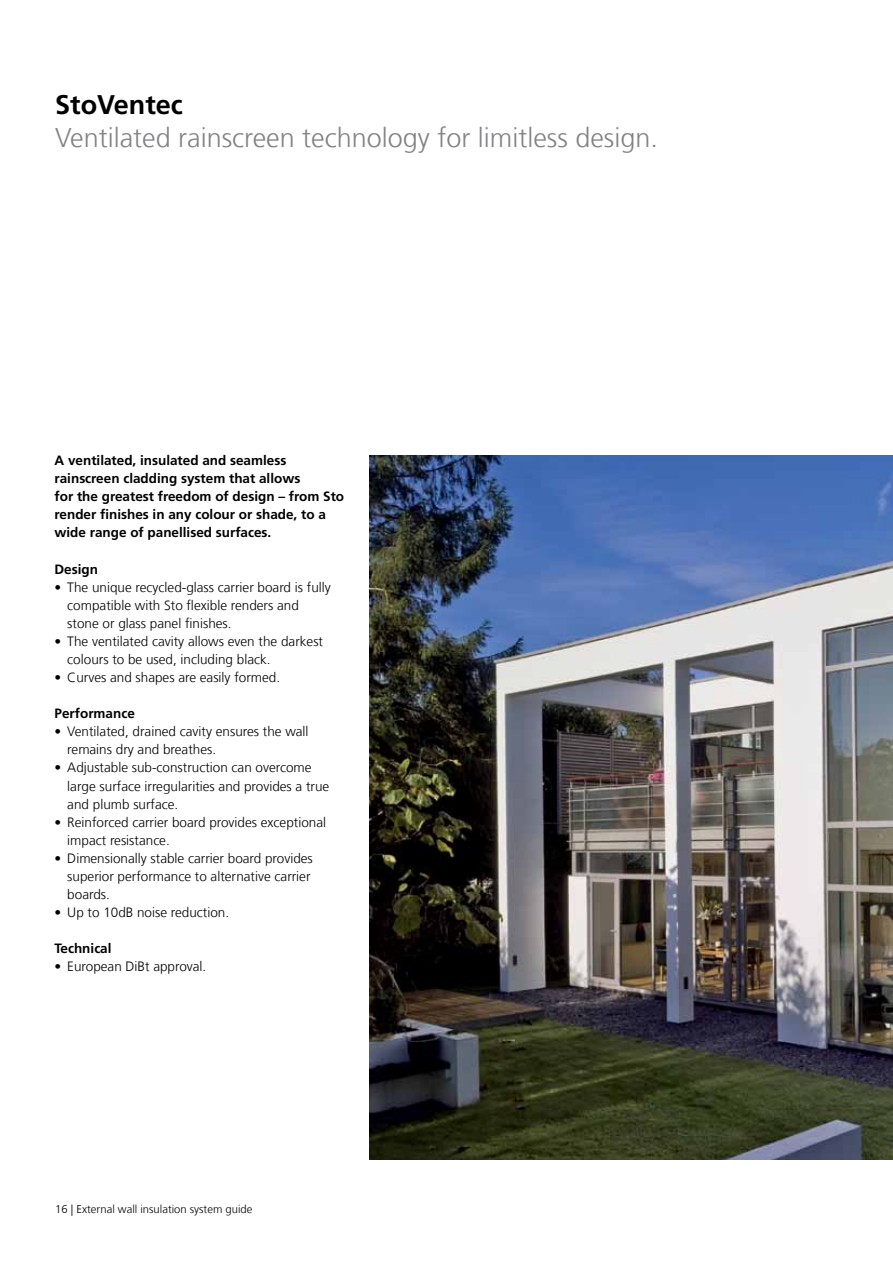
<style>
.page{position:relative;width:893px;height:1263px;background:#fff}
.page>*{position:absolute;margin:0;border:0;box-sizing:border-box;transform-origin:0 0}
.t1{font:300 27px "Sto Frutiger";color:#808285}
.t2{font:700 27px "Sto Frutiger";color:#000}
.t3{font:300 13.5px/18.1px "Sto Frutiger";color:#000}
.t4{font:700 13.5px/18.1px "Sto Frutiger";color:#000}
.t5{font:300 11.25px "Sto Frutiger";color:#000}
</style>
<div class="page">
<img style="left:370px;top:455px;width:523px;height:705px">
<h1 class="t2" style="left:55px;top:89px;width:129px">StoVentec</h1>
<h1 class="t1" style="left:55px;top:122px;width:604px">Ventilated rainscreen technology for limitless design.</h1>
<p class="t4" style="left:55px;top:451px;width:291px">A ventilated, insulated and seamless rainscreen cladding system that allows<br>for the greatest freedom of design – from Sto render finishes in any colour or shade, to a wide range of panellised surfaces.</p>
<p class="t4" style="left:55px;top:560px;width:45px">Design</p>
<p class="t3" style="left:67px;top:578px;width:265px;text-indent:-13px">• The unique recycled-glass carrier board is fully compatible with Sto flexible renders and stone or glass panel finishes.</p>
<p class="t3" style="left:67px;top:632px;width:257px;text-indent:-13px">• The ventilated cavity allows even the darkest colours to be used, including black.</p>
<p class="t3" style="left:55px;top:668px;width:227px">• Curves and shapes are easily formed.</p>
<p class="t4" style="left:55px;top:704px;width:82px">Performance</p>
<p class="t3" style="left:67px;top:723px;width:243px;text-indent:-13px">• Ventilated, drained cavity ensures the wall remains dry and breathes.</p>
<p class="t3" style="left:67px;top:759px;width:264px;text-indent:-13px">• Adjustable sub-construction can overcome large surface irregularities and provides a true and plumb surface.</p>
<p class="t3" style="left:67px;top:813px;width:260px;text-indent:-13px">• Reinforced carrier board provides exceptional impact resistance.</p>
<p class="t3" style="left:67px;top:849px;width:247px;text-indent:-13px">• Dimensionally stable carrier board provides superior performance to alternative carrier boards.</p>
<p class="t3" style="left:55px;top:903px;width:176px">• Up to 10dB noise reduction.</p>
<p class="t4" style="left:55px;top:939px;width:59px">Technical</p>
<p class="t3" style="left:55px;top:958px;width:153px">• European DiBt approval.</p>
<p class="t5" style="left:55px;top:1202px;width:199px">16 | External wall insulation system guide</p>
</div>
